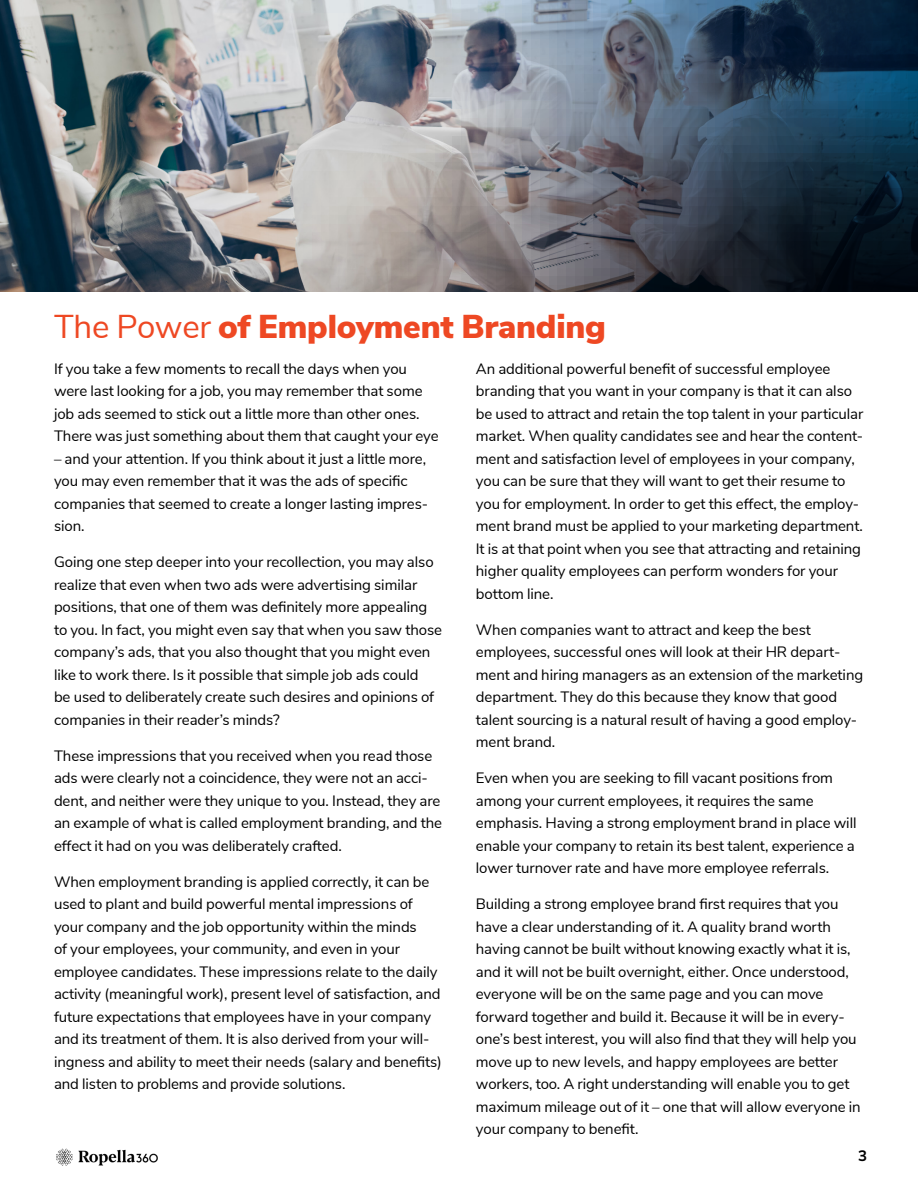
<style>
.page{position:relative;width:918px;height:1188px;background:#fff}
.page>*{position:absolute;margin:0;border:0;box-sizing:border-box;transform-origin:0 0}
.t1{font:900 33px "Nunito Sans";letter-spacing:-.005em;color:#ee4823}
.t2{font:15px/22.5px "Nunito Sans";letter-spacing:-.005em;color:#000}
.t3{font:700 15px "Nunito Sans 7 pt";color:#000}
.s1{font-weight:400}
</style>
<div class="page">
<img style="left:56px;top:1148px;width:102px;height:18px">
<img style="left:0;top:0;width:40px;height:292px">
<img style="left:40px;top:0;width:878px;height:292px">
<h1 class="t1" style="left:54px;top:302px;width:554px"><span class="s1">The Power</span> of Employment Branding</h1>
<p class="t2" style="left:54px;top:356px;width:386px">If you take a few moments to recall the days when you were last looking for a job, you may remember that some job ads seemed to stick out a little more than other ones.<br>There was just something about them that caught your eye</p>
<p class="t2" style="left:54px;top:446px;width:376px">– and your attention. If you think about it just a little more, you may even remember that it was the ads of specific companies that seemed to create a longer lasting impres&shy;sion.</p>
<p class="t2" style="left:54px;top:550px;width:390px">Going one step deeper into your recollection, you may also realize that even when two ads were advertising similar positions, that one of them was definitely more appealing to you. In fact, you might even say that when you saw those company’s ads, that you also thought that you might even like to work there. Is it possible that simple job ads could<br>be used to deliberately create such desires and opinions of companies in their reader’s minds?</p>
<p class="t2" style="left:54px;top:743px;width:390px">These impressions that you received when you read those ads were clearly not a coincidence, they were not an acci&shy;dent, and neither were they unique to you. Instead, they are an example of what is called employment branding, and the effect it had on you was deliberately crafted.</p>
<p class="t2" style="left:54px;top:869px;width:390px">When employment branding is applied correctly, it can be used to plant and build powerful mental impressions of your company and the job opportunity within the minds<br>of your employees, your community, and even in your employee candidates. These impressions relate to the daily activity (meaningful work), present level of satisfaction, and future expectations that employees have in your company and its treatment of them. It is also derived from your will&shy;ingness and ability to meet their needs (salary and benefits) and listen to problems and provide solutions.</p>
<p class="t2" style="left:476px;top:356px;width:389px">An additional powerful benefit of successful employee branding that you want in your company is that it can also be used to attract and retain the top talent in your particular market. When quality candidates see and hear the content&shy;ment and satisfaction level of employees in your company, you can be sure that they will want to get their resume to you for employment. In order to get this effect, the employ&shy;ment brand must be applied to your marketing department.<br>It is at that point when you see that attracting and retaining higher quality employees can perform wonders for your bottom line.</p>
<p class="t2" style="left:476px;top:617px;width:389px">When companies want to attract and keep the best employees, successful ones will look at their HR depart&shy;ment and hiring managers as an extension of the marketing department. They do this because they know that good talent sourcing is a natural result of having a good employ&shy;ment brand.</p>
<p class="t2" style="left:476px;top:766px;width:382px">Even when you are seeking to fill vacant positions from among your current employees, it requires the same emphasis. Having a strong employment brand in place will enable your company to retain its best talent, experience a lower turnover rate and have more employee referrals.</p>
<p class="t2" style="left:476px;top:892px;width:386px">Building a strong employee brand first requires that you have a clear understanding of it. A quality brand worth having cannot be built without knowing exactly what it is, and it will not be built overnight, either. Once understood, everyone will be on the same page and you can move forward together and build it. Because it will be in every&shy;one’s best interest, you will also find that they will help you move up to new levels, and happy employees are better workers, too. A right understanding will enable you to get maximum mileage out of it – one that will allow everyone in your company to benefit.</p>
<p class="t3" style="left:858px;top:1145px;width:10px">3</p>
</div>
